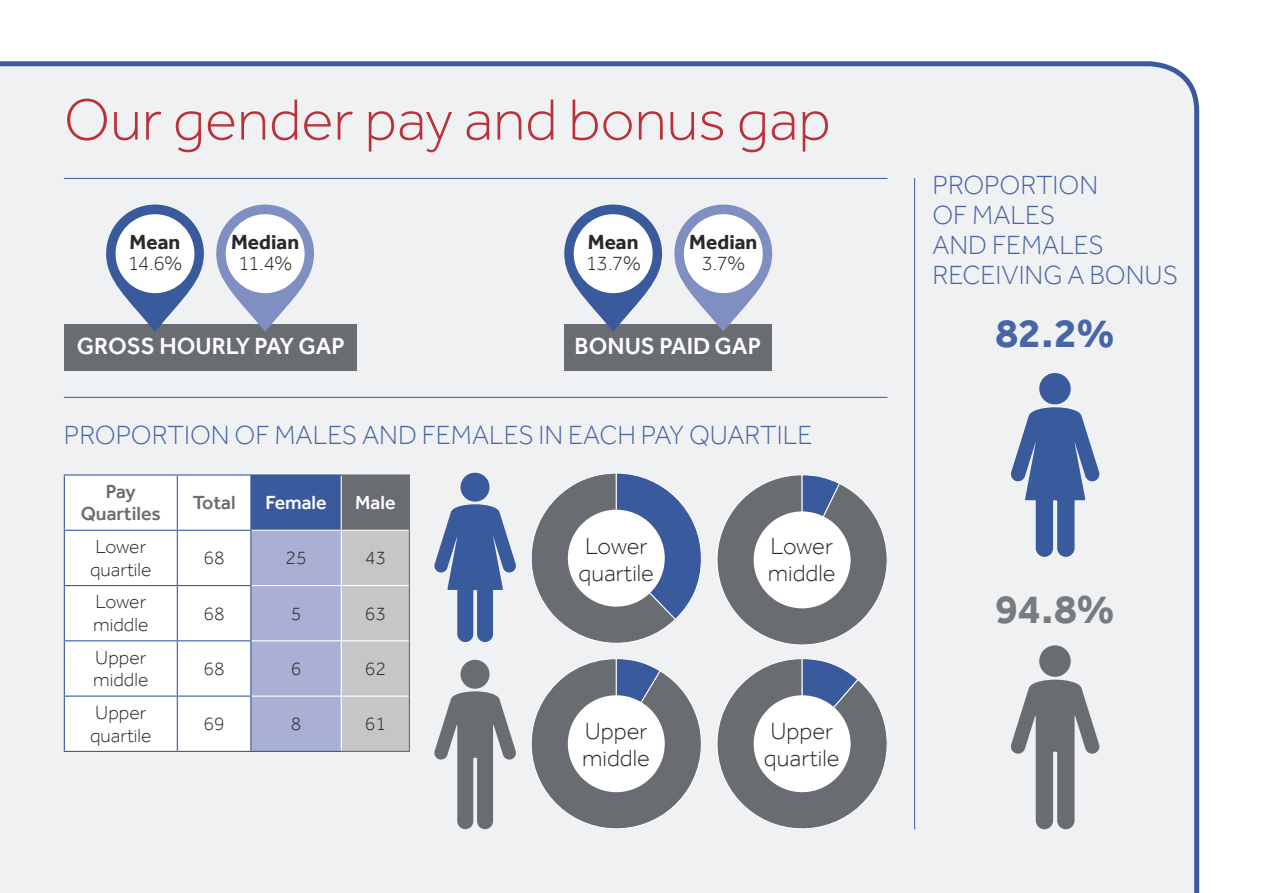
<style>
.page{position:relative;width:1263px;height:893px;background:#fff}
.page>*{position:absolute;margin:0;border:0;box-sizing:border-box;transform-origin:0 0}
.t1{font:300 60px "Effra";color:#ba313b}
.t2{font:700 42px "Effra";color:#4765a7}
.t3{font:700 42px "Effra";color:#797c7f}
.t4{font:300 27px/30px "Effra";color:#4765a7}
.t5{font:300 24px/27px "Effra";color:#292929}
.t6{font:500 24px "Effra";color:#fff}
.t7{font:700 21px "Effra";color:#292929}
.t8{font:300 21px "Effra";color:#292929}
.t9{font:300 19.5px/22.5px "Effra";color:#292929}
.t10{font:500 19.5px/22.5px "Effra";color:#696c70;text-align:center}
.t11{font:500 19.5px "Effra";color:#fff}
</style>
<div class="page">
<div style="left:0;top:61px;width:1200px;height:832px;background:#f0f1f2"></div>
<hr style="left:64px;top:178px;width:823px;height:1px;background:#3a5a9e">
<div style="left:64px;top:324px;width:292px;height:46px;background:#696c70"></div>
<svg style="left:216px;top:205px;width:98px;height:127px;fill:#808fc1"></svg>
<div style="left:226px;top:214px;width:79px;height:79px;background:#fff;border-radius:50%"></div>
<svg style="left:106px;top:205px;width:98px;height:127px;fill:#3a5a9e"></svg>
<div style="left:116px;top:214px;width:78px;height:79px;background:#fff;border-radius:50%"></div>
<div style="left:564px;top:324px;width:208px;height:46px;background:#696c70"></div>
<svg style="left:674px;top:205px;width:98px;height:127px;fill:#808fc1"></svg>
<div style="left:684px;top:214px;width:79px;height:79px;background:#fff;border-radius:50%"></div>
<svg style="left:564px;top:205px;width:98px;height:127px;fill:#3a5a9e"></svg>
<div style="left:574px;top:214px;width:79px;height:79px;background:#fff;border-radius:50%"></div>
<hr style="left:914px;top:178px;width:1px;height:651px;background:#3a5a9e">
<svg style="left:1010px;top:371px;width:90px;height:186px"></svg>
<hr style="left:64px;top:397px;width:823px;height:1px;background:#3a5a9e">
<div style="left:1039px;top:645px;width:32px;height:32px;background:#696c70;border-radius:50%"></div>
<svg style="left:1010px;top:680px;width:90px;height:149px"></svg>
<svg style="left:434px;top:471px;width:465px;height:370px"></svg>
<div style="left:754px;top:695px;width:96px;height:97px;background:#fff;border-radius:50%"></div>
<svg style="left:65px;top:476px;width:344px;height:275px"></svg>
<hr style="left:341px;top:476px;width:1px;height:54px;background:#fff">
<hr style="left:251px;top:530px;width:90px;height:1px;background:#fff">
<hr style="left:341px;top:530px;width:68px;height:1px;background:#fff">
<hr style="left:341px;top:531px;width:1px;height:54px;background:#fff">
<hr style="left:251px;top:585px;width:90px;height:1px;background:#fff">
<hr style="left:341px;top:585px;width:68px;height:1px;background:#fff">
<hr style="left:341px;top:586px;width:1px;height:54px;background:#fff">
<hr style="left:251px;top:640px;width:90px;height:1px;background:#fff">
<hr style="left:341px;top:640px;width:68px;height:1px;background:#fff">
<hr style="left:341px;top:641px;width:1px;height:54px;background:#fff">
<hr style="left:251px;top:695px;width:90px;height:2px;background:#fff">
<hr style="left:341px;top:695px;width:68px;height:2px;background:#fff">
<hr style="left:341px;top:697px;width:1px;height:54px;background:#fff">
<hr style="left:341px;top:474px;width:69px;height:2px;background:#696c70">
<hr style="left:409px;top:476px;width:1px;height:54px;background:#696c70">
<hr style="left:409px;top:530px;width:1px;height:56px;background:#696c70">
<hr style="left:409px;top:586px;width:1px;height:55px;background:#696c70">
<hr style="left:409px;top:641px;width:1px;height:55px;background:#696c70">
<hr style="left:409px;top:696px;width:1px;height:55px;background:#696c70">
<hr style="left:341px;top:751px;width:69px;height:1px;background:#696c70">
<hr style="left:64px;top:476px;width:1px;height:54px;background:#3a5a9e">
<hr style="left:64px;top:474px;width:113px;height:2px;background:#3a5a9e">
<hr style="left:177px;top:476px;width:1px;height:54px;background:#3a5a9e">
<hr style="left:177px;top:474px;width:74px;height:2px;background:#3a5a9e">
<hr style="left:250px;top:476px;width:1px;height:54px;background:#3a5a9e">
<hr style="left:251px;top:474px;width:90px;height:2px;background:#3a5a9e">
<hr style="left:64px;top:531px;width:1px;height:54px;background:#3a5a9e">
<hr style="left:64px;top:586px;width:1px;height:54px;background:#3a5a9e">
<hr style="left:64px;top:641px;width:1px;height:54px;background:#3a5a9e">
<hr style="left:64px;top:530px;width:113px;height:1px;background:#3a5a9e">
<hr style="left:64px;top:585px;width:113px;height:1px;background:#3a5a9e">
<hr style="left:64px;top:640px;width:113px;height:1px;background:#3a5a9e">
<hr style="left:177px;top:531px;width:1px;height:54px;background:#3a5a9e">
<hr style="left:177px;top:586px;width:1px;height:54px;background:#3a5a9e">
<hr style="left:177px;top:641px;width:1px;height:54px;background:#3a5a9e">
<hr style="left:177px;top:530px;width:74px;height:1px;background:#3a5a9e">
<hr style="left:177px;top:585px;width:74px;height:1px;background:#3a5a9e">
<hr style="left:177px;top:640px;width:74px;height:1px;background:#3a5a9e">
<hr style="left:250px;top:531px;width:1px;height:54px;background:#3a5a9e">
<hr style="left:250px;top:586px;width:1px;height:54px;background:#3a5a9e">
<hr style="left:250px;top:641px;width:1px;height:54px;background:#3a5a9e">
<hr style="left:64px;top:697px;width:1px;height:54px;background:#3a5a9e">
<hr style="left:64px;top:695px;width:113px;height:2px;background:#3a5a9e">
<hr style="left:64px;top:751px;width:113px;height:1px;background:#3a5a9e">
<hr style="left:177px;top:697px;width:1px;height:54px;background:#3a5a9e">
<hr style="left:177px;top:695px;width:74px;height:2px;background:#3a5a9e">
<hr style="left:177px;top:751px;width:74px;height:1px;background:#3a5a9e">
<hr style="left:250px;top:697px;width:1px;height:54px;background:#3a5a9e">
<hr style="left:251px;top:751px;width:90px;height:1px;background:#3a5a9e">
<h1 class="t1" style="left:64px;top:84px;width:768px">Our gender pay and bonus gap</h1>
<p class="t7" style="left:130px;top:230px;width:52px">Mean</p>
<p class="t8" style="left:128px;top:251px;width:56px">14.6%</p>
<p class="t7" style="left:231px;top:230px;width:70px">Median</p>
<p class="t8" style="left:238px;top:251px;width:55px">11.4%</p>
<p class="t7" style="left:588px;top:230px;width:52px">Mean</p>
<p class="t8" style="left:586px;top:251px;width:56px">13.7%</p>
<p class="t7" style="left:689px;top:230px;width:70px">Median</p>
<p class="t8" style="left:702px;top:251px;width:45px">3.7%</p>
<p class="t6" style="left:77px;top:332px;width:270px">GROSS HOURLY PAY GAP</p>
<p class="t6" style="left:575px;top:332px;width:188px">BONUS PAID GAP</p>
<p class="t4" style="left:64px;top:420px;width:750px">PROPORTION OF MALES AND FEMALES IN EACH PAY QUARTILE</p>
<p class="t10" style="left:81px;top:480px;width:82px">Pay<br>Quartiles</p>
<p class="t10" style="left:193px;top:491px;width:44px">Total</p>
<p class="t11" style="left:265px;top:491px;width:63px">Female</p>
<p class="t11" style="left:355px;top:491px;width:42px">Male</p>
<p class="t9" style="left:90px;top:535px;width:63px">Lower quartile</p>
<p class="t9" style="left:203px;top:546px;width:23px">68</p>
<p class="t9" style="left:285px;top:546px;width:23px">25</p>
<p class="t9" style="left:365px;top:546px;width:23px">43</p>
<p class="t9" style="left:93px;top:590px;width:57px">Lower middle</p>
<p class="t9" style="left:203px;top:602px;width:23px">68</p>
<p class="t9" style="left:291px;top:602px;width:12px">5</p>
<p class="t9" style="left:365px;top:602px;width:23px">63</p>
<p class="t9" style="left:93px;top:646px;width:57px">Upper middle</p>
<p class="t9" style="left:203px;top:657px;width:23px">68</p>
<p class="t9" style="left:291px;top:657px;width:12px">6</p>
<p class="t9" style="left:365px;top:657px;width:23px">62</p>
<p class="t9" style="left:90px;top:701px;width:63px">Upper quartile</p>
<p class="t9" style="left:203px;top:712px;width:23px">69</p>
<p class="t9" style="left:291px;top:712px;width:12px">8</p>
<p class="t9" style="left:365px;top:712px;width:23px">61</p>
<p class="t5" style="left:578px;top:533px;width:77px">Lower quartile</p>
<p class="t5" style="left:768px;top:533px;width:69px">Lower middle</p>
<p class="t5" style="left:582px;top:717px;width:69px">Upper middle</p>
<p class="t5" style="left:764px;top:717px;width:77px">Upper quartile</p>
<p class="t4" style="left:932px;top:170px;width:247px">PROPORTION<br>OF MALES<br>AND FEMALES<br>RECEIVING A BONUS</p>
<h2 class="t2" style="left:995px;top:308px;width:121px">82.2%</h2>
<h2 class="t3" style="left:995px;top:584px;width:121px">94.8%</h2>
</div>
